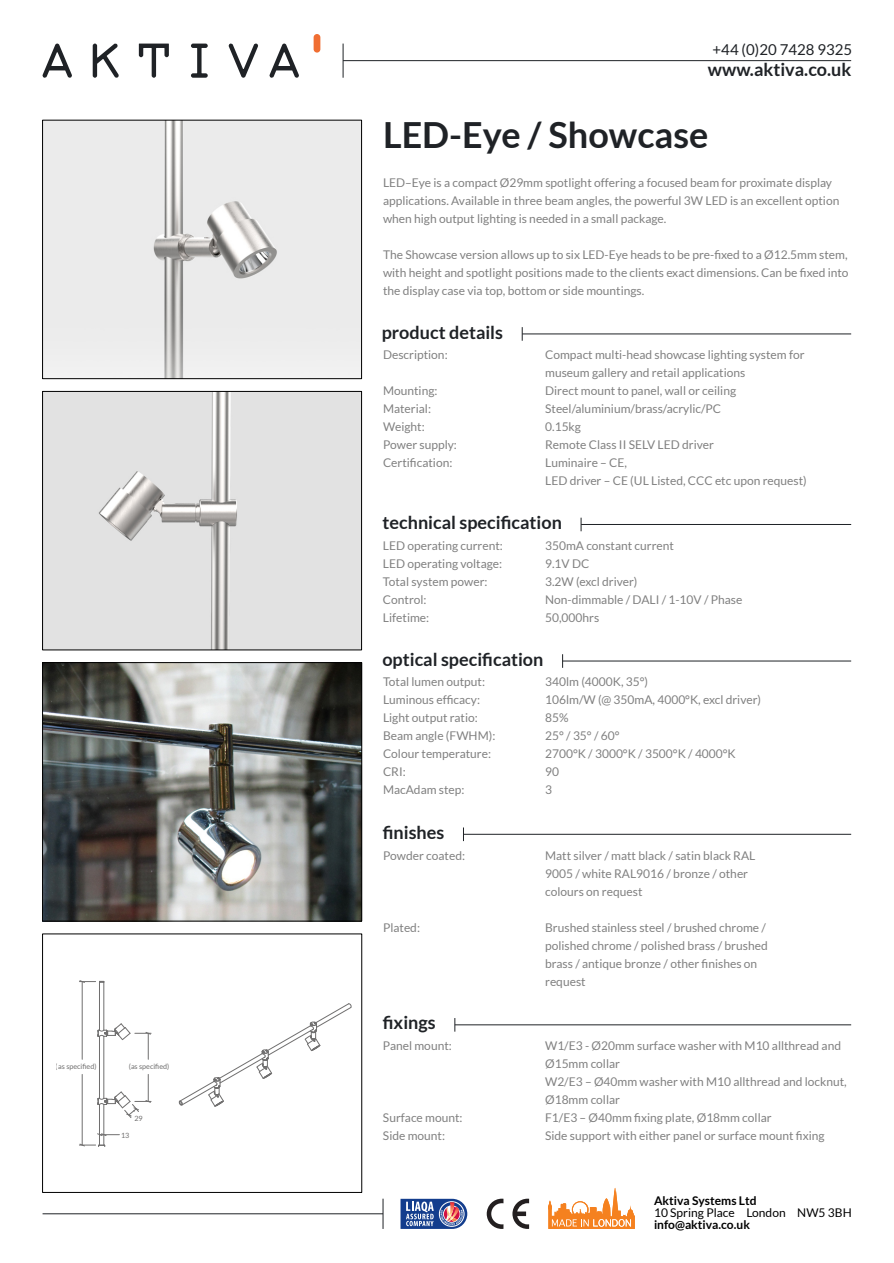
<style>
.page{position:relative;width:894px;height:1263px;background:#fff}
.page>*{position:absolute;margin:0;border:0;box-sizing:border-box;transform-origin:0 0}
.t1{font:700 36px "Lato";color:#1f2226}
.t2{font:700 18px "Lato";color:#1f2226}
.t3{font:15px "Lato";color:#1f2226}
.t4{font:12px/18px "Lato";color:#808080}
.t5{font:700 12px "Lato";color:#000}
.t6{font:12px "Lato";color:#000}
.t7{font:7.2px "Lato";color:#706f6f}
</style>
<div class="page">
<img style="left:44px;top:393px;width:315px;height:255px">
<div style="left:42px;top:391px;width:319px;height:259px;border:1px solid #000"></div>
<hr style="left:343px;top:60px;width:507px;height:1px;background:#1f2226">
<hr style="left:343px;top:44px;width:1px;height:34px;background:#1f2226">
<svg style="left:512px;top:1199px;width:17px;height:30px"></svg>
<svg style="left:486px;top:1199px;width:17px;height:30px"></svg>
<svg style="left:548px;top:1188px;width:86px;height:41px"></svg>
<hr style="left:382px;top:1199px;width:1px;height:30px;background:#1f2226">
<hr style="left:43px;top:1213px;width:340px;height:1px;background:#1f2226">
<svg style="left:400px;top:1199px;width:67px;height:30px;background:#6976a8"></svg>
<div style="left:313px;top:34px;width:7px;height:19px;background:#f06e32;border-radius:3px"></div>
<svg style="left:269px;top:44px;width:30px;height:34px"></svg>
<svg style="left:228px;top:43px;width:30px;height:35px"></svg>
<svg style="left:191px;top:44px;width:17px;height:34px"></svg>
<svg style="left:42px;top:44px;width:30px;height:34px"></svg>
<svg style="left:93px;top:43px;width:26px;height:35px"></svg>
<svg style="left:139px;top:44px;width:30px;height:34px"></svg>
<img style="left:44px;top:664px;width:316px;height:255px">
<div style="left:42px;top:662px;width:320px;height:259px;border:1px solid #000"></div>
<hr style="left:82px;top:982px;width:1px;height:77px;background:#706f6f">
<hr style="left:82px;top:1074px;width:1px;height:71px;background:#706f6f">
<svg style="left:97px;top:1133px;width:22px;height:3px"></svg>
<svg style="left:179px;top:1003px;width:172px;height:104px"></svg>
<hr style="left:99px;top:1104px;width:1px;height:41px;background:#706f6f">
<hr style="left:99px;top:1036px;width:1px;height:62px;background:#706f6f">
<hr style="left:99px;top:982px;width:1px;height:48px;background:#706f6f">
<hr style="left:103px;top:1104px;width:1px;height:41px;background:#706f6f">
<hr style="left:103px;top:1036px;width:1px;height:62px;background:#706f6f">
<hr style="left:103px;top:982px;width:1px;height:48px;background:#706f6f">
<svg style="left:79px;top:980px;width:25px;height:3px"></svg>
<svg style="left:79px;top:1143px;width:26px;height:3px"></svg>
<svg style="left:98px;top:1023px;width:53px;height:36px"></svg>
<svg style="left:98px;top:1074px;width:53px;height:44px"></svg>
<svg style="left:454px;top:1018px;width:1px;height:14px"></svg>
<hr style="left:454px;top:1024px;width:396px;height:1px;background:#1f2226">
<svg style="left:463px;top:827px;width:1px;height:14px"></svg>
<hr style="left:463px;top:834px;width:387px;height:1px;background:#1f2226">
<svg style="left:562px;top:654px;width:1px;height:14px"></svg>
<hr style="left:562px;top:661px;width:288px;height:1px;background:#1f2226">
<svg style="left:580px;top:518px;width:1px;height:13px"></svg>
<hr style="left:581px;top:524px;width:269px;height:1px;background:#1f2226">
<svg style="left:521px;top:327px;width:1px;height:14px"></svg>
<hr style="left:522px;top:334px;width:328px;height:1px;background:#1f2226">
<img style="left:44px;top:122px;width:315px;height:255px">
<div style="left:42px;top:120px;width:319px;height:259px;border:1px solid #000"></div>
<p class="t7" style="left:56px;top:1063px;width:42px">(as specified)</p>
<p class="t7" style="left:129px;top:1063px;width:42px">(as specified)</p>
<p class="t7" style="left:134px;top:1115px;width:10px">29</p>
<p class="t7" style="left:121px;top:1132px;width:10px">13</p>
<p class="t3" style="left:712px;top:43px;width:141px">+44 (0)20 7428 9325</p>
<h2 class="t2" style="left:707px;top:61px;width:145px">www.aktiva.co.uk</h2>
<h1 class="t1" style="left:383px;top:119px;width:327px">LED-Eye / Showcase</h1>
<p class="t4" style="left:383px;top:174px;width:457px">LED–Eye is a compact Ø29mm spotlight offering a focused beam for proximate display applications. Available in three beam angles, the powerful 3W LED is an excellent option when high output lighting is needed in a small package.</p>
<p class="t4" style="left:383px;top:246px;width:467px;text-align:justify">The Showcase version allows up to six LED-Eye heads to be pre-fixed to a Ø12.5mm stem, with height and spotlight positions made to the clients exact dimensions. Can be fixed into the display case via top, bottom or side mountings.</p>
<h2 class="t2" style="left:381px;top:324px;width:123px">product details</h2>
<p class="t4" style="left:383px;top:346px;width:66px">Description:</p>
<p class="t4" style="left:545px;top:346px;width:261px">Compact multi-head showcase lighting system for museum gallery and retail applications</p>
<p class="t4" style="left:383px;top:382px;width:56px">Mounting:</p>
<p class="t4" style="left:545px;top:382px;width:192px">Direct mount to panel, wall or ceiling</p>
<p class="t4" style="left:383px;top:400px;width:49px">Material:</p>
<p class="t4" style="left:545px;top:400px;width:177px">Steel/aluminium/brass/acrylic/PC</p>
<p class="t4" style="left:383px;top:418px;width:43px">Weight:</p>
<p class="t4" style="left:545px;top:418px;width:37px">0.15kg</p>
<p class="t4" style="left:383px;top:436px;width:75px">Power supply:</p>
<p class="t4" style="left:545px;top:436px;width:170px">Remote Class II SELV LED driver</p>
<p class="t4" style="left:383px;top:454px;width:71px">Certification:</p>
<p class="t4" style="left:545px;top:454px;width:263px">Luminaire – CE,<br>LED driver – CE (UL Listed, CCC etc upon request)</p>
<h2 class="t2" style="left:382px;top:515px;width:181px">technical specification</h2>
<p class="t4" style="left:383px;top:537px;width:121px">LED operating current:</p>
<p class="t4" style="left:545px;top:537px;width:130px">350mA constant current</p>
<p class="t4" style="left:383px;top:555px;width:121px">LED operating voltage:</p>
<p class="t4" style="left:545px;top:555px;width:46px">9.1V DC</p>
<p class="t4" style="left:383px;top:573px;width:106px">Total system power:</p>
<p class="t4" style="left:545px;top:573px;width:94px">3.2W (excl driver)</p>
<p class="t4" style="left:383px;top:591px;width:45px">Control:</p>
<p class="t4" style="left:545px;top:591px;width:199px">Non-dimmable / DALI / 1-10V / Phase</p>
<p class="t4" style="left:383px;top:609px;width:48px">Lifetime:</p>
<p class="t4" style="left:545px;top:609px;width:56px">50,000hrs</p>
<h2 class="t2" style="left:382px;top:651px;width:162px">optical specification</h2>
<p class="t4" style="left:383px;top:673px;width:103px">Total lumen output:</p>
<p class="t4" style="left:545px;top:673px;width:104px">340lm (4000K, 35°)</p>
<p class="t4" style="left:383px;top:691px;width:98px">Luminous efficacy:</p>
<p class="t4" style="left:545px;top:691px;width:217px">106lm/W (@ 350mA, 4000°K, excl driver)</p>
<p class="t4" style="left:383px;top:709px;width:96px">Light output ratio:</p>
<p class="t4" style="left:545px;top:709px;width:25px">85%</p>
<p class="t4" style="left:383px;top:727px;width:114px">Beam angle (FWHM):</p>
<p class="t4" style="left:545px;top:727px;width:76px">25° / 35° / 60°</p>
<p class="t4" style="left:383px;top:745px;width:109px">Colour temperature:</p>
<p class="t4" style="left:545px;top:745px;width:192px">2700°K / 3000°K / 3500°K / 4000°K</p>
<p class="t4" style="left:383px;top:763px;width:24px">CRI:</p>
<p class="t4" style="left:545px;top:763px;width:15px">90</p>
<p class="t4" style="left:383px;top:781px;width:83px">MacAdam step:</p>
<p class="t4" style="left:545px;top:781px;width:8px">3</p>
<h2 class="t2" style="left:382px;top:824px;width:63px">finishes</h2>
<p class="t4" style="left:383px;top:847px;width:84px">Powder coated:</p>
<p class="t4" style="left:545px;top:847px;width:212px">Matt silver / matt black / satin black RAL<br>9005 / white RAL9016 / bronze / other colours on request</p>
<p class="t4" style="left:383px;top:919px;width:38px">Plated:</p>
<p class="t4" style="left:545px;top:919px;width:224px">Brushed stainless steel / brushed chrome / polished chrome / polished brass / brushed brass / antique bronze / other finishes on request</p>
<h2 class="t2" style="left:382px;top:1015px;width:54px">fixings</h2>
<p class="t4" style="left:383px;top:1037px;width:70px">Panel mount:</p>
<p class="t4" style="left:545px;top:1037px;width:303px">W1/E3 - Ø20mm surface washer with M10 allthread and<br>Ø15mm collar<br>W2/E3 – Ø40mm washer with M10 allthread and locknut,<br>Ø18mm collar</p>
<p class="t4" style="left:383px;top:1109px;width:81px">Surface mount:</p>
<p class="t4" style="left:545px;top:1109px;width:228px">F1/E3 – Ø40mm fixing plate, Ø18mm collar</p>
<p class="t4" style="left:383px;top:1127px;width:64px">Side mount:</p>
<p class="t4" style="left:545px;top:1127px;width:281px">Side support with either panel or surface mount fixing</p>
<p class="t5" style="left:653px;top:1195px;width:104px">Aktiva Systems Ltd</p>
<p class="t6" style="left:653px;top:1207px;width:199px">10 Spring Place London NW5 3BH</p>
<p class="t5" style="left:653px;top:1219px;width:97px">info@aktiva.co.uk</p>
</div>
